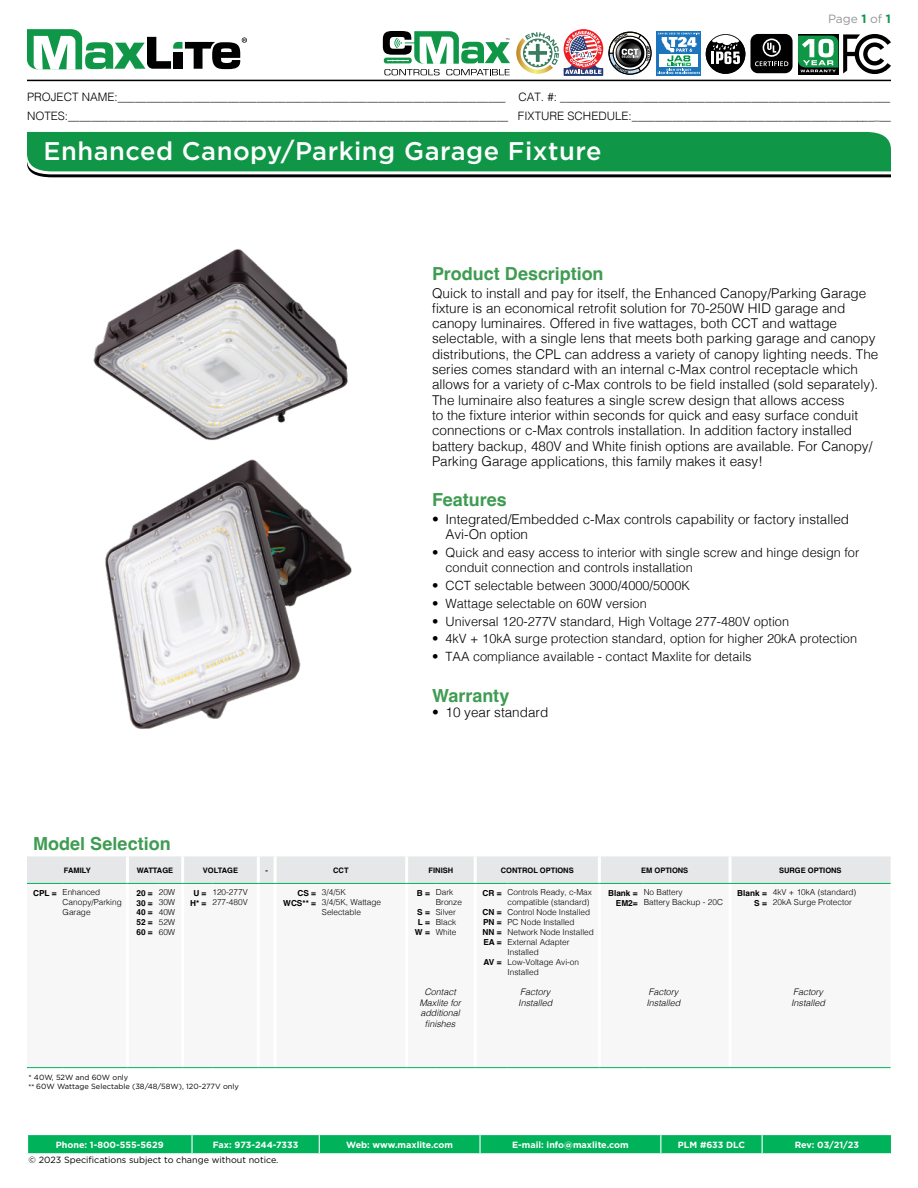
<style>
.page{position:relative;width:918px;height:1188px;background:#fff}
.page>*{position:absolute;margin:0;border:0;box-sizing:border-box;transform-origin:0 0}
.t1{font:500 25.5px "Gotham";letter-spacing:.02em;color:#fff}
.t2{font:700 18px "Helvetica";color:#3f9c52}
.t3{font:300 13.5px/15.3px "Helvetica";color:#000}
.t4{font:300 12.75px/15.3px "Helvetica";color:#000}
.t5{font:12px "Gotham";color:#939598}
.t6{font:300 11.55px/19.5px "Helvetica";color:#000}
.t7{font:700 9px "Gotham";color:#fff}
.t8{font:italic 300 9px/10.8px "Helvetica";color:#000}
.t9{font:9px "Gotham";color:#000}
.t10{font:300 8.25px/9.9px "Helvetica";color:#000}
.t11{font:700 8.25px/9.9px "Helvetica";color:#000;text-align:right}
.t12{font:7.5px/9px "Gotham";color:#000}
.t13{font:700 7.5px "Helvetica";color:#000}
.t14{font:700 7.5px "Helvetica";letter-spacing:-.025em;color:#000}
.s1{font-weight:700;color:#109647}
.s2{font-size:10.5px}
.s3{font-weight:700}
.s4{font-family:"Minion Pro"}
</style>
<div class="page">
<hr style="left:27px;top:80px;width:864px;height:1px;background:#000">
<svg style="left:27px;top:132px;width:864px;height:45px;background:#1f944f"></svg>
<svg style="left:27px;top:29px;width:220px;height:41px"></svg>
<svg style="left:798px;top:34px;width:93px;height:40px"></svg>
<div style="left:750px;top:34px;width:43px;height:39px;background:#000;border-radius:7px"></div>
<svg style="left:755px;top:39px;width:33px;height:27px"></svg>
<svg style="left:657px;top:31px;width:44px;height:44px"></svg>
<svg style="left:658px;top:33px;width:42px;height:41px"></svg>
<svg style="left:608px;top:31px;width:44px;height:44px"></svg>
<div style="left:564px;top:68px;width:39px;height:8px;background:#233a75"></div>
<svg style="left:564px;top:29px;width:39px;height:40px"></svg>
<svg style="left:516px;top:31px;width:87px;height:43px"></svg>
<svg style="left:706px;top:34px;width:39px;height:40px"></svg>
<svg style="left:383px;top:31px;width:127px;height:44px"></svg>
<div style="left:27px;top:1135px;width:865px;height:18px;background:#00b259"></div>
<hr style="left:27px;top:1067px;width:36px;height:1px;background:#00b259">
<hr style="left:63px;top:1067px;width:64px;height:1px;background:#00b259">
<hr style="left:127px;top:1067px;width:32px;height:1px;background:#00b259">
<svg style="left:159px;top:1067px;width:53px;height:1px"></svg>
<hr style="left:212px;top:1067px;width:46px;height:1px;background:#00b259">
<svg style="left:258px;top:1067px;width:17px;height:1px"></svg>
<hr style="left:275px;top:1067px;width:47px;height:1px;background:#00b259">
<hr style="left:322px;top:1067px;width:85px;height:1px;background:#00b259">
<svg style="left:407px;top:1067px;width:29px;height:1px"></svg>
<hr style="left:436px;top:1067px;width:39px;height:1px;background:#00b259">
<hr style="left:475px;top:1067px;width:33px;height:1px;background:#00b259">
<hr style="left:508px;top:1067px;width:91px;height:1px;background:#00b259">
<hr style="left:599px;top:1067px;width:45px;height:1px;background:#00b259">
<hr style="left:644px;top:1067px;width:86px;height:1px;background:#00b259">
<hr style="left:730px;top:1067px;width:43px;height:1px;background:#00b259">
<hr style="left:773px;top:1067px;width:118px;height:1px;background:#00b259">
<svg style="left:27px;top:856px;width:864px;height:28px;background:#e2e6e6"></svg>
<hr style="left:436px;top:883px;width:39px;height:1px;background:#00b259">
<hr style="left:475px;top:883px;width:33px;height:1px;background:#00b259">
<hr style="left:508px;top:883px;width:91px;height:1px;background:#00b259">
<hr style="left:599px;top:883px;width:45px;height:1px;background:#00b259">
<hr style="left:644px;top:883px;width:86px;height:1px;background:#00b259">
<hr style="left:730px;top:883px;width:43px;height:1px;background:#00b259">
<hr style="left:773px;top:883px;width:118px;height:1px;background:#00b259">
<img style="left:105px;top:459px;width:247px;height:270px">
<img style="left:93px;top:249px;width:255px;height:192px">
<svg style="left:609px;top:32px;width:42px;height:42px"></svg>
<p class="t5" style="left:828px;top:11px;width:64px">Page <span class="s1">1</span> of <span class="s1">1</span></p>
<p class="t6" style="left:27px;top:86px;width:866px">PROJECT NAME:___________________________________________________________________ CAT. #: _________________________________________________________<br>NOTES:____________________________________________________________________________ FIXTURE SCHEDULE:__________________________________________<span class="s2">_</span>__</p>
<h1 class="t1" style="left:44px;top:134px;width:560px">Enhanced Canopy/Parking Garage Fixture</h1>
<h2 class="t2" style="left:432px;top:263px;width:173px">Product Description</h2>
<p class="t3" style="left:432px;top:284px;width:448px">Quick to install and pay for itself, the Enhanced Canopy/Parking Garage fixture is an economical retrofit solution for 70-250W HID garage and canopy luminaires. Offered in five wattages, both CCT and wattage selectable, with a single lens that meets both parking garage and canopy distributions, the CPL can address a variety of canopy lighting needs. The series comes standard with an internal c-Max control receptacle which allows for a variety of c-Max controls to be field installed (sold separately).<br>The luminaire also features a single screw design that allows access<br>to the fixture interior within seconds for quick and easy surface conduit connections or c-Max controls installation. In addition factory installed battery backup, 480V and White finish options are available. For Canopy/ Parking Garage applications, this family makes it easy!</p>
<h2 class="t2" style="left:432px;top:489px;width:76px">Features</h2>
<p class="t3" style="left:446px;top:511px;width:405px;text-indent:-14px">• Integrated/Embedded c-Max controls capability or factory installed<br>Avi-On option</p>
<p class="t4" style="left:446px;top:544px;width:415px;text-indent:-14px">• Quick and easy access to interior with single screw and hinge design for conduit connection and controls installation</p>
<p class="t4" style="left:432px;top:577px;width:260px">• CCT selectable between 3000/4000/5000K</p>
<p class="t4" style="left:432px;top:595px;width:216px">• Wattage selectable on 60W version</p>
<p class="t4" style="left:432px;top:613px;width:359px">• Universal 120-277V standard, High Voltage 277-480V option</p>
<p class="t4" style="left:432px;top:630px;width:427px">• 4kV + 10kA surge protection standard, option for higher 20kA protection</p>
<p class="t4" style="left:432px;top:648px;width:321px">• TAA compliance available - contact Maxlite for details</p>
<h2 class="t2" style="left:432px;top:684px;width:79px">Warranty</h2>
<p class="t3" style="left:432px;top:704px;width:118px">• 10 year standard</p>
<h2 class="t2" style="left:33px;top:832px;width:139px">Model Selection</h2>
<p class="t13" style="left:64px;top:866px;width:28px">FAMILY</p>
<p class="t14" style="left:137px;top:866px;width:38px">WATTAGE</p>
<p class="t13" style="left:203px;top:866px;width:37px">VOLTAGE</p>
<p class="t13" style="left:265px;top:866px;width:4px">-</p>
<p class="t13" style="left:333px;top:866px;width:17px">CCT</p>
<p class="t13" style="left:429px;top:866px;width:26px">FINISH</p>
<p class="t13" style="left:501px;top:866px;width:74px">CONTROL OPTIONS</p>
<p class="t13" style="left:641px;top:866px;width:49px">EM OPTIONS</p>
<p class="t13" style="left:779px;top:866px;width:64px">SURGE OPTIONS</p>
<p class="t10" style="left:63px;top:887px;width:61px;text-indent:-29px"><span class="s3">CPL =</span> Enhanced<br>Canopy/Parking<br>Garage</p>
<p class="t11" style="left:136px;top:889px;width:18px;text-align:justify">20 = 30 = 40 = 52 = 60 =</p>
<p class="t10" style="left:159px;top:887px;width:18px;text-align:justify">20W 30W 40W 52W 60W</p>
<p class="t11" style="left:190px;top:889px;width:18px;text-align:center">U =<br>H* =</p>
<p class="t10" style="left:212px;top:887px;width:37px">120-277V<br>277-480V</p>
<p class="t11" style="left:283px;top:889px;width:34px">CS =<br>WCS** =</p>
<p class="t10" style="left:322px;top:887px;width:61px">3/4/5K<br>3/4/5K, Wattage<br>Selectable</p>
<p class="t11" style="left:417px;top:889px;width:15px">B =</p>
<p class="t10" style="left:508px;top:887px;width:88px">Controls Ready, c-Max compatible (standard)<br>Control Node Installed<br>PC Node Installed<br>Network Node Installed<br>External Adapter<br>Installed<br>Low-Voltage Avi-on<br>Installed</p>
<p class="t11" style="left:608px;top:889px;width:31px">Blank =<br>EM2=</p>
<p class="t10" style="left:644px;top:887px;width:81px">No Battery<br>Battery Backup - 20C</p>
<p class="t11" style="left:737px;top:889px;width:31px">Blank =<br>S =</p>
<p class="t10" style="left:773px;top:887px;width:85px">4kV + 10kA (standard)<br>20kA Surge Protector</p>
<p class="t10" style="left:436px;top:887px;width:28px">Dark<br>Bronze<br>Silver<br>Black<br>White</p>
<p class="t11" style="left:483px;top:889px;width:21px">CR =</p>
<p class="t11" style="left:415px;top:908px;width:16px;text-align:center">S =<br>L =<br>W =</p>
<p class="t11" style="left:483px;top:908px;width:21px;text-align:justify">CN = PN = NN = EA =</p>
<p class="t11" style="left:484px;top:958px;width:19px">AV =</p>
<p class="t12" style="left:28px;top:1073px;width:212px">* 40W, 52W and 60W only<br><span class="s4">**</span> 60W Wattage Selectable (38/48/58W), 120-277V only</p>
<p class="t8" style="left:419px;top:986px;width:43px;text-align:center">Contact<br>Maxlite for additional finishes</p>
<p class="t8" style="left:518px;top:986px;width:36px">Factory<br>Installed</p>
<p class="t8" style="left:646px;top:986px;width:36px">Factory<br>Installed</p>
<p class="t8" style="left:791px;top:986px;width:36px">Factory<br>Installed</p>
<p class="t7" style="left:56px;top:1139px;width:109px">Phone: 1-800-555-5629</p>
<p class="t7" style="left:213px;top:1139px;width:87px">Fax: 973-244-7333</p>
<p class="t7" style="left:346px;top:1139px;width:109px">Web: www.maxlite.com</p>
<p class="t7" style="left:512px;top:1139px;width:118px">E-mail: info@maxlite.com</p>
<p class="t7" style="left:678px;top:1139px;width:69px">PLM #633 DLC</p>
<p class="t7" style="left:795px;top:1139px;width:66px">Rev: 03/21/23</p>
<p class="t9" style="left:28px;top:1154px;width:252px">© 2023 Specifications subject to change without notice.</p>
</div>
